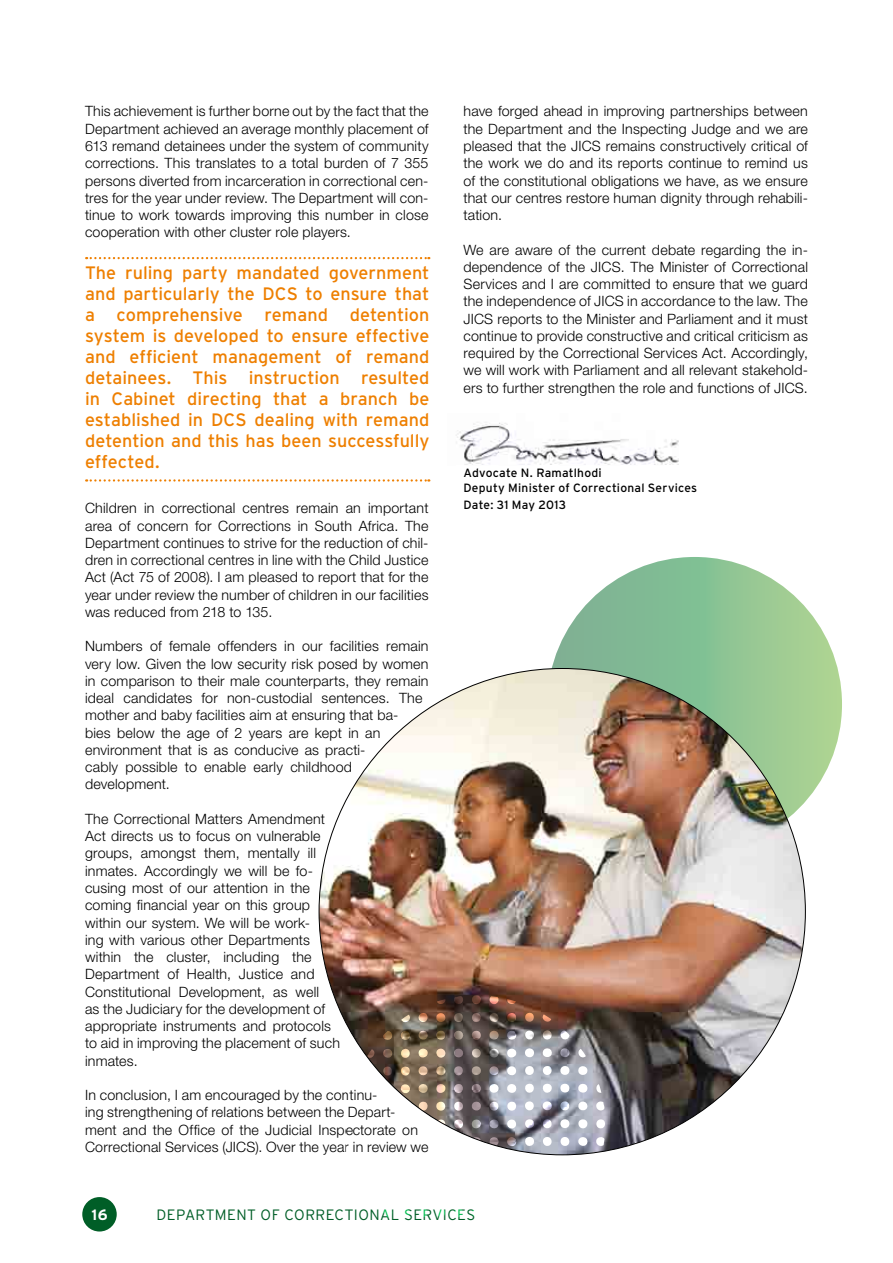
<style>
.page{position:relative;width:893px;height:1263px;background:#fff}
.page>*{position:absolute;margin:0;border:0;box-sizing:border-box;transform-origin:0 0}
.t1{font:18px/21px "Interstate";color:#ee7f00;text-align:justify}
.t2{font:300 15px "Interstate";letter-spacing:.025em;color:#005e27}
.t3{font:700 15px "Interstate";color:#fff}
.t4{font:300 14.25px/17.2px "Helvetica Neue LT Std";letter-spacing:.015em;color:#000;text-align:justify}
.t5{font:12px/15px "Interstate";letter-spacing:.02em;color:#000}
</style>
<div class="page">
<div style="left:82px;top:1197px;width:35px;height:34px;background:#005e27;border-radius:50%"></div>
<svg style="left:86px;top:257px;width:343px;height:2px"></svg>
<svg style="left:86px;top:479px;width:343px;height:3px"></svg>
<img style="left:456px;top:423px;width:223px;height:42px">
<svg style="left:547px;top:557px;width:295px;height:295px;background:#90c393"></svg>
<img style="left:319px;top:668px;width:486px;height:487px;border-radius:243px">
<img style="left:346px;top:995px;width:261px;height:161px">
<p class="t4" style="left:85px;top:102px;width:345px">This achievement is further borne out by the fact that the Department achieved an average monthly placement of 613 remand detainees under the system of community corrections. This translates to a total burden of 7 355 persons diverted from incarceration in correctional cen&shy;tres for the year under review. The Department will con&shy;tinue to work towards improving this number in close cooperation with other cluster role players.</p>
<p class="t1" style="left:85px;top:262px;width:346px">The ruling party mandated government and particularly the DCS to ensure that a comprehensive remand detention system is developed to ensure effective and efficient management of remand detainees. This instruction resulted in Cabinet directing that a branch be established in DCS dealing with remand detention and this has been successfully effected.</p>
<p class="t4" style="left:85px;top:499px;width:345px">Children in correctional centres remain an important area of concern for Corrections in South Africa. The Department continues to strive for the reduction of chil&shy;dren in correctional centres in line with the Child Justice Act (Act 75 of 2008). I am pleased to report that for the year under review the number of children in our facilities was reduced from 218 to 135.</p>
<p class="t4" style="left:85px;top:637px;width:345px;text-align:left">Numbers of female offenders in our facilities remain very low. Given the low security risk posed by women in comparison to their male counterparts, they remain ideal candidates for non-custodial sentences. The mother and baby facilities aim at ensuring that ba-<br>bies below the age of 2 years are kept in an environment that is as conducive as practi-<br>cably possible to enable early childhood development.</p>
<p class="t4" style="left:85px;top:810px;width:256px;text-align:left">The Correctional Matters Amendment Act directs us to focus on vulnerable groups, amongst them, mentally ill inmates. Accordingly we will be fo&shy;cusing most of our attention in the coming financial year on this group within our system. We will be work-<br>ing with various other Departments within the cluster, including the Department of Health, Justice and Constitutional Development, as well<br>as the Judiciary for the development of appropriate instruments and protocols to aid in improving the placement of such inmates.</p>
<p class="t4" style="left:85px;top:1086px;width:345px;text-align:left">In conclusion, I am encouraged by the continu-<br>ing strengthening of relations between the Depart&shy;ment and the Office of the Judicial Inspectorate on Correctional Services (JICS). Over the year in review we</p>
<p class="t4" style="left:463px;top:102px;width:346px">have forged ahead in improving partnerships between the Department and the Inspecting Judge and we are pleased that the JICS remains constructively critical of the work we do and its reports continue to remind us of the constitutional obligations we have, as we ensure that our centres restore human dignity through rehabili&shy;tation.</p>
<p class="t4" style="left:463px;top:241px;width:346px">We are aware of the current debate regarding the in&shy;dependence of the JICS. The Minister of Correctional Services and I are committed to ensure that we guard the independence of JICS in accordance to the law. The JICS reports to the Minister and Parliament and it must continue to provide constructive and critical criticism as required by the Correctional Services Act. Accordingly, we will work with Parliament and all relevant stakehold&shy;ers to further strengthen the role and functions of JICS.</p>
<p class="t5" style="left:463px;top:465px;width:235px">Advocate N. Ramatlhodi<br>Deputy Minister of Correctional Services</p>
<p class="t5" style="left:463px;top:497px;width:104px">Date: 31 May 2013</p>
<p class="t3" style="left:92px;top:1206px;width:18px">16</p>
<p class="t2" style="left:157px;top:1206px;width:320px">DEPARTMENT OF CORRECTIONAL SERVICES</p>
</div>
